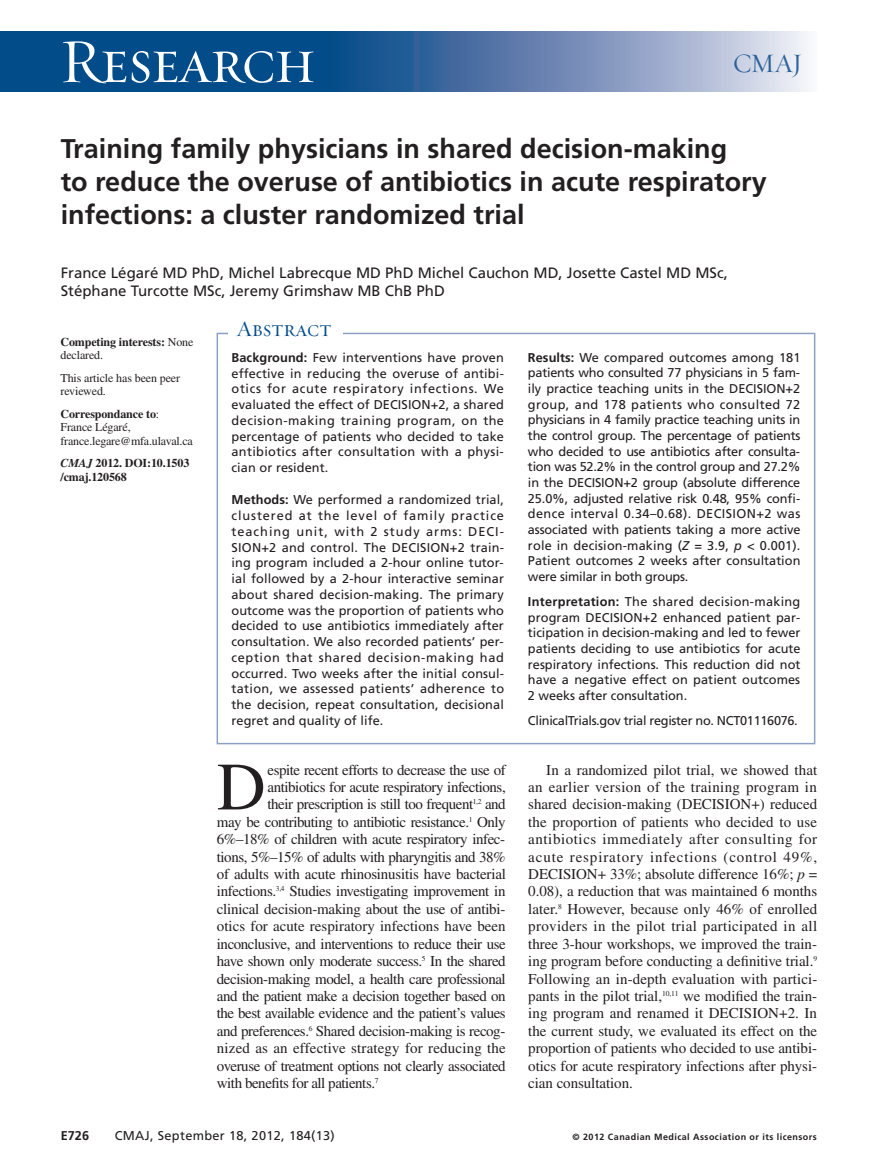
<style>
.page{position:relative;width:878px;height:1175px;background:#fff}
.page>*{position:absolute;margin:0;border:0;box-sizing:border-box;transform-origin:0 0}
.t1{font:67.5px "Times LT Std";color:#231f20}
.t2{font:63px "Requiem Display HTF Small Caps";letter-spacing:-.03em;color:#fff}
.t3{font:700 27px/33px "Frutiger LT Std";color:#231f20}
.t4{font:27px "Requiem Display HTF Roman";color:#2c6199}
.t5{font:22.5px "Requiem Display HTF Small Caps";color:#014c89}
.t6{font:15px/17.4px "Times LT Std";letter-spacing:-.03em;color:#231f20;text-align:justify}
.t7{font:15px/18px "Frutiger LT Std";color:#231f20}
.t8{font:15px "Times LT Std";color:#231f20}
.t9{font:15px "Times LT Std";letter-spacing:.01em;color:#231f20}
.t10{font:12.75px/15.8px "Frutiger LT Std";letter-spacing:.005em;color:#231f20;text-align:justify}
.t11{font:12.75px "Frutiger LT Std";letter-spacing:-.025em;color:#231f20}
.t12{font:12.75px "Frutiger LT Std";letter-spacing:.025em;color:#231f20}
.t13{font:700 12.75px "Frutiger LT Std";color:#231f20}
.t14{font:12px/13.5px "Times LT Std";letter-spacing:-.01em;color:#231f20}
.t15{font:700 12px/13.5px "Times LT Std";letter-spacing:-.01em;color:#231f20}
.t16{font:700 9px "Frutiger LT Std";letter-spacing:.05em;color:#231f20}
.s1{font-weight:400}
.s2{font-weight:700}
.s3{font-style:italic}
</style>
<div class="page">
<div style="left:0;top:32px;width:350px;height:60px;background:#014c89"></div>
<svg style="left:347px;top:32px;width:461px;height:60px;background:#7994bb"></svg>
<div style="left:216px;top:333px;width:599px;height:411px;border:2px solid #8e9fc4"></div>
<div style="left:228px;top:318px;width:115px;height:29px;background:#fff"></div>
<h2 class="t2" style="left:59px;top:23px;width:258px">Research</h2>
<h3 class="t4" style="left:733px;top:47px;width:71px">CMAJ</h3>
<h3 class="t3" style="left:61px;top:134px;width:707px">Training family physicians in shared decision-making<br>to reduce the overuse of antibiotics in acute respiratory infections: a cluster randomized trial</h3>
<p class="t7" style="left:61px;top:265px;width:668px">France Légaré MD PhD, Michel Labrecque MD PhD Michel Cauchon MD, Josette Castel MD MSc,<br>Stéphane Turcotte MSc, Jeremy Grimshaw MB ChB PhD</p>
<p class="t15" style="left:60px;top:336px;width:134px">Competing interests: <span class="s1">None declared.</span></p>
<p class="t14" style="left:60px;top:372px;width:121px">This article has been peer reviewed.</p>
<p class="t14" style="left:60px;top:408px;width:134px"><span class="s2">Correspondance to</span>:<br>France Légaré, france.legare@mfa.ulaval.ca</p>
<p class="t15" style="left:60px;top:458px;width:130px"><span class="s3">CMAJ</span> 2012. DOI:10.1503 /cmaj.120568</p>
<h3 class="t5" style="left:237px;top:315px;width:96px">Abstract</h3>
<p class="t10" style="left:528px;top:350px;width:274px"><span class="s2">Results:</span> We compared outcomes among 181 patients who consulted 77 physicians in 5 fam&shy;ily practice teaching units in the DECISION+2 group, and 178 patients who consulted 72 physicians in 4 family practice teaching units in the control group. The percentage of patients who decided to use antibiotics after consulta&shy;tion was 52.2% in the control group and 27.2% in the DECISION+2 group (absolute difference 25.0%, adjusted relative risk 0.48, 95% confi&shy;dence interval 0.34–0.68). DECISION+2 was associated with patients taking a more active role in decision-making (<span class="s3">Z</span> = 3.9, <span class="s3">p</span> &lt; 0.001).<br>Patient outcomes 2 weeks after consultation were similar in both groups.</p>
<p class="t10" style="left:528px;top:594px;width:274px"><span class="s2">Interpretation:</span> The shared decision-making program DECISION+2 enhanced patient par&shy;ticipation in decision-making and led to fewer patients deciding to use antibiotics for acute respiratory infections. This reduction did not have a negative effect on patient outcomes 2 weeks after consultation.</p>
<p class="t11" style="left:528px;top:715px;width:271px">ClinicalTrials.gov trial register no. NCT01116076.</p>
<p class="t10" style="left:231px;top:350px;width:274px"><span class="s2">Background:</span> Few interventions have proven effective in reducing the overuse of antibi&shy;otics for acute respiratory infections. We evaluated the effect of DECISION+2, a shared decision-making training program, on the percentage of patients who decided to take antibiotics after consultation with a physi&shy;cian or resident.</p>
<p class="t10" style="left:231px;top:493px;width:274px"><span class="s2">Methods:</span> We performed a randomized trial, clustered at the level of family practice teaching unit, with 2 study arms: DECI-SION+2 and control. The DECISION+2 train&shy;ing program included a 2-hour online tutor&shy;ial followed by a 2-hour interactive seminar about shared decision-making. The primary outcome was the proportion of patients who decided to use antibiotics immediately after consultation. We also recorded patients’ per&shy;ception that shared decision-making had occurred. Two weeks after the initial consul&shy;tation, we assessed patients’ adherence to the decision, repeat consultation, decisional regret and quality of life.</p>
<h1 class="t1" style="left:217px;top:763px;width:50px">D</h1>
<p class="t6" style="left:267px;top:762px;width:240px">espite recent efforts to decrease the use of</p>
<p class="t6" style="left:267px;top:780px;width:240px">antibiotics for acute respiratory infections,</p>
<p class="t6" style="left:267px;top:797px;width:240px">their prescription is still too frequent<sup>1,2</sup> and</p>
<p class="t6" style="left:217px;top:814px;width:290px">may be contributing to antibiotic resistance.<sup>1</sup> Only</p>
<p class="t6" style="left:217px;top:832px;width:290px">6%–18% of children with acute respiratory infec-</p>
<p class="t6" style="left:217px;top:849px;width:290px">tions, 5%–15% of adults with pharyngitis and 38%</p>
<p class="t6" style="left:217px;top:867px;width:290px">of adults with acute rhinosinusitis have bacterial</p>
<p class="t6" style="left:217px;top:884px;width:290px">infections.<sup>3,4</sup> Studies investigating improvement in</p>
<p class="t6" style="left:217px;top:901px;width:290px">clinical decision-making about the use of antibi-</p>
<p class="t8" style="left:217px;top:921px;width:290px">otics for acute respiratory infections have been</p>
<p class="t6" style="left:217px;top:936px;width:290px">inconclusive, and interventions to reduce their use</p>
<p class="t6" style="left:217px;top:954px;width:290px">have shown only moderate success.<sup>5</sup> In the shared</p>
<p class="t6" style="left:217px;top:971px;width:290px">decision-making model, a health care professional</p>
<p class="t6" style="left:217px;top:988px;width:290px">and the patient make a decision together based on</p>
<p class="t6" style="left:217px;top:1006px;width:290px">the best available evidence and the patient’s values</p>
<p class="t6" style="left:217px;top:1023px;width:290px">and preferences.<sup>6</sup> Shared decision-making is recog-</p>
<p class="t9" style="left:217px;top:1042px;width:290px">nized as an effective strategy for reducing the</p>
<p class="t6" style="left:217px;top:1058px;width:290px">overuse of treatment options not clearly associated</p>
<p class="t6" style="left:217px;top:1075px;width:163px">with benefits for all patients.<sup>7</sup></p>
<p class="t6" style="left:528px;top:762px;width:290px;text-indent:18px">In a randomized pilot trial, we showed that an earlier version of the training program in shared decision-making (DECISION+) reduced the proportion of patients who decided to use antibiotics immediately after consulting for acute respiratory infections (control 49%, DECISION+ 33%; absolute difference 16%; <span class="s3">p</span> = 0.08), a reduction that was maintained 6 months later.<sup>8</sup> However, because only 46% of enrolled providers in the pilot trial participated in all three 3-hour workshops, we improved the train&shy;ing program before conducting a definitive trial.<sup>9<br></sup>Following an in-depth evaluation with partici&shy;pants in the pilot trial,<sup>10,11</sup> we modified the train&shy;ing program and renamed it DECISION+2. In the current study, we evaluated its effect on the proportion of patients who decided to use antibi&shy;otics for acute respiratory infections after physi&shy;cian consultation.</p>
<p class="t13" style="left:61px;top:1130px;width:30px">E726</p>
<p class="t12" style="left:115px;top:1130px;width:221px">CMAJ, September 18, 2012, 184(13)</p>
<p class="t16" style="left:572px;top:1132px;width:246px">© 2012 Canadian Medical Association or its licensors</p>
</div>
